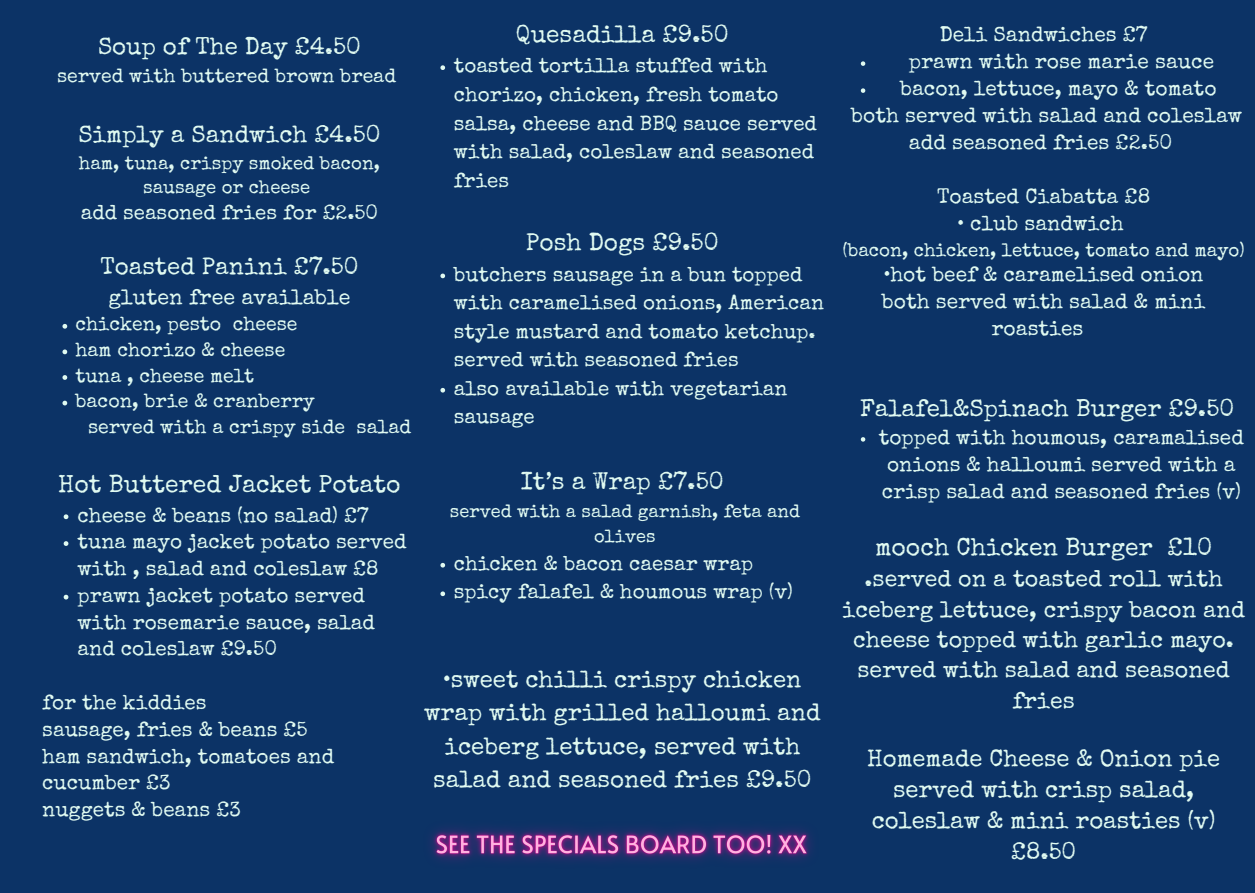
<style>
.page{position:relative;width:1255px;height:893px;background:#fff}
.page>*{position:absolute;margin:0;border:0;box-sizing:border-box;transform-origin:0 0}
.t1{font:24.83px "Special Elite";color:#e0faf1}
.t2{font:24.75px "Special Elite";color:#e0faf1}
.t3{font:24.45px "Special Elite";color:#e0faf1}
.t4{font:24.22px "Special Elite";color:#e0faf1}
.t5{font:24.15px/33.2px "Special Elite";color:#e0faf1;text-align:center}
.t6{font:24.08px "Special Elite";color:#e0faf1}
.t7{font:23.92px/30.9px "Special Elite";color:#e0faf1;text-align:center}
.t8{font:23.17px/30.4px "Special Elite";color:#e0faf1;text-align:center}
.t9{font:21.52px "Special Elite";color:#e0faf1}
.t10{font:21px/27px "Special Elite";color:#e0faf1;text-align:center}
.t11{font:20.85px/27px "Special Elite";color:#e0faf1}
.t12{font:20.77px/26.8px "Special Elite";color:#e0faf1}
.t13{font:20.55px/28.6px "Special Elite";color:#e0faf1}
.t14{font:19.58px "Special Elite";color:#e0faf1}
.t15{font:18.75px "Special Elite";color:#e0faf1}
.t16{font:18.6px/23.8px "Special Elite";color:#e0faf1;text-align:center}
.t17{font:18.23px "Special Elite";color:#e0faf1}
</style>
<div class="page">
<div style="left:0;top:0;width:1254px;height:892px;background:#0c3366"></div>
<svg style="left:440px;top:65px;width:5px;height:5px"></svg>
<svg style="left:440px;top:273px;width:5px;height:5px"></svg>
<svg style="left:440px;top:388px;width:5px;height:4px"></svg>
<svg style="left:440px;top:563px;width:5px;height:4px"></svg>
<svg style="left:440px;top:591px;width:5px;height:5px"></svg>
<svg style="left:860px;top:61px;width:5px;height:5px"></svg>
<svg style="left:860px;top:88px;width:5px;height:5px"></svg>
<svg style="left:860px;top:437px;width:5px;height:4px"></svg>
<img style="left:431px;top:828px;width:380px;height:33px">
<svg style="left:62px;top:324px;width:5px;height:5px"></svg>
<svg style="left:62px;top:349px;width:5px;height:5px"></svg>
<svg style="left:62px;top:375px;width:5px;height:5px"></svg>
<svg style="left:62px;top:401px;width:5px;height:4px"></svg>
<svg style="left:64px;top:514px;width:4px;height:5px"></svg>
<svg style="left:64px;top:541px;width:4px;height:5px"></svg>
<svg style="left:64px;top:595px;width:4px;height:4px"></svg>
<p class="t6" style="left:98px;top:37px;width:264px">Soup of The Day £4.50</p>
<p class="t14" style="left:57px;top:68px;width:340px">served with buttered brown bread</p>
<p class="t6" style="left:78px;top:125px;width:303px">Simply a Sandwich £4.50</p>
<p class="t16" style="left:79px;top:153px;width:302px">ham, tuna, crispy smoked bacon, sausage or cheese</p>
<p class="t13" style="left:81px;top:200px;width:299px">add seasoned fries for £2.50</p>
<p class="t6" style="left:100px;top:257px;width:260px">Toasted Panini £7.50</p>
<p class="t9" style="left:108px;top:288px;width:243px">gluten free available</p>
<p class="t14" style="left:75px;top:317px;width:223px">chicken, pesto cheese</p>
<p class="t14" style="left:75px;top:342px;width:211px">ham chorizo &amp; cheese</p>
<p class="t14" style="left:75px;top:368px;width:180px">tuna , cheese melt</p>
<p class="t14" style="left:75px;top:393px;width:241px">bacon, brie &amp; cranberry</p>
<p class="t14" style="left:88px;top:419px;width:324px">served with a crispy side salad</p>
<p class="t1" style="left:58px;top:475px;width:344px">Hot Buttered Jacket Potato</p>
<p class="t12" style="left:77px;top:504px;width:293px">cheese &amp; beans (no salad) £7</p>
<p class="t12" style="left:77px;top:531px;width:330px">tuna mayo jacket potato served with , salad and coleslaw £8</p>
<p class="t12" style="left:77px;top:584px;width:299px">prawn jacket potato served with rosemarie sauce, salad and coleslaw £9.50</p>
<p class="t12" style="left:42px;top:691px;width:166px">for the kiddies</p>
<p class="t12" style="left:42px;top:718px;width:267px">sausage, fries &amp; beans £5</p>
<p class="t12" style="left:42px;top:745px;width:293px">ham sandwich, tomatoes and cucumber £3</p>
<p class="t12" style="left:42px;top:798px;width:200px">nuggets &amp; beans £3</p>
<p class="t3" style="left:516px;top:25px;width:214px">Quesadilla £9.50</p>
<p class="t13" style="left:454px;top:54px;width:364px">toasted tortilla stuffed with chorizo, chicken, fresh tomato salsa, cheese and BBQ sauce served with salad, coleslaw and seasoned fries</p>
<p class="t3" style="left:525px;top:233px;width:194px">Posh Dogs £9.50</p>
<p class="t13" style="left:454px;top:262px;width:372px">butchers sausage in a bun topped with caramelised onions, American style mustard and tomato ketchup. served with seasoned fries</p>
<p class="t13" style="left:454px;top:376px;width:335px">also available with vegetarian sausage</p>
<p class="t3" style="left:520px;top:472px;width:204px">It’s a Wrap £7.50</p>
<p class="t17" style="left:450px;top:504px;width:352px">served with a salad garnish, feta and</p>
<p class="t17" style="left:594px;top:529px;width:63px">olives</p>
<p class="t13" style="left:454px;top:551px;width:301px">chicken &amp; bacon caesar wrap</p>
<p class="t13" style="left:454px;top:580px;width:340px">spicy falafel &amp; houmous wrap (v)</p>
<p class="t5" style="left:424px;top:665px;width:398px">•sweet chilli crispy chicken wrap with grilled halloumi and iceberg lettuce, served with salad and seasoned fries £9.50</p>
<p class="t10" style="left:939px;top:23px;width:209px">Deli Sandwiches £7</p>
<p class="t10" style="left:908px;top:50px;width:307px">prawn with rose marie sauce</p>
<p class="t10" style="left:900px;top:77px;width:318px">bacon, lettuce, mayo &amp; tomato</p>
<p class="t10" style="left:851px;top:104px;width:392px">both served with salad and coleslaw</p>
<p class="t10" style="left:908px;top:131px;width:265px">add seasoned fries £2.50</p>
<p class="t10" style="left:936px;top:185px;width:215px">Toasted Ciabatta £8</p>
<p class="t10" style="left:957px;top:212px;width:168px">• club sandwich</p>
<p class="t15" style="left:842px;top:243px;width:403px">(bacon, chicken, lettuce, tomato and mayo)</p>
<p class="t10" style="left:883px;top:263px;width:321px">•hot beef &amp; caramelised onion</p>
<p class="t10" style="left:881px;top:290px;width:325px">both served with salad &amp; mini roasties</p>
<p class="t4" style="left:859px;top:399px;width:375px">Falafel&amp;Spinach Burger £9.50</p>
<p class="t11" style="left:878px;top:426px;width:366px">topped with houmous, caramalised onions &amp; halloumi served with a crisp salad and seasoned fries (v)</p>
<p class="t2" style="left:874px;top:538px;width:338px">mooch Chicken Burger £10</p>
<p class="t8" style="left:842px;top:566px;width:404px">.served on a toasted roll with iceberg lettuce, crispy bacon and cheese topped with garlic mayo. served with salad and seasoned fries</p>
<p class="t7" style="left:866px;top:746px;width:354px">Homemade Cheese &amp; Onion pie served with crisp salad, coleslaw &amp; mini roasties (v) £8.50</p>
</div>
